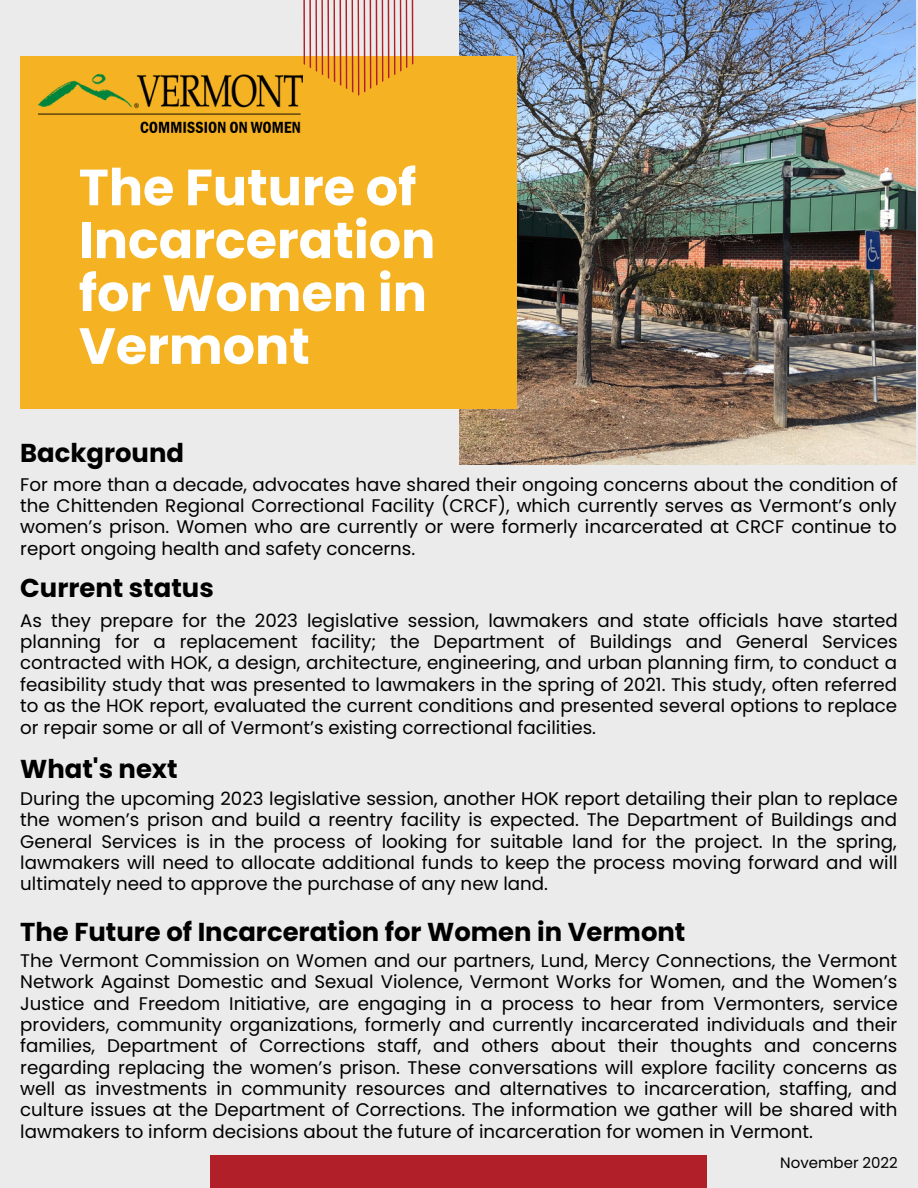
<style>
.page{position:relative;width:918px;height:1188px;background:#ebebeb}
.page>*{position:absolute;margin:0;border:0;box-sizing:border-box;transform-origin:0 0}
.t1{font:700 50.85px/52.8px "Poppins";color:#fff}
.t2{font:700 25.8px "Poppins";color:#000}
.t3{font:18.3px/21.3px "Poppins";color:#000;text-align:justify}
.t4{font:15px "Poppins";color:#000}
</style>
<div class="page">
<img style="left:459px;top:0;width:457px;height:465px">
<div style="left:20px;top:56px;width:496px;height:353px;background:#f5b324"></div>
<div style="left:211px;top:1155px;width:496px;height:33px;background:#b12029"></div>
<svg style="left:303px;top:0;width:110px;height:96px"></svg>
<img style="left:38px;top:74px;width:265px;height:59px">
<h1 class="t1" style="left:79px;top:161px;width:358px">The Future of<br>Incarceration for Women in<br>Vermont</h1>
<h2 class="t2" style="left:20px;top:435px;width:165px">Background</h2>
<p class="t3" style="left:20px;top:474px;width:879px">For more than a decade, advocates have shared their ongoing concerns about the condition of the Chittenden Regional Correctional Facility (CRCF), which currently serves as Vermont’s only women’s prison. Women who are currently or were formerly incarcerated at CRCF continue to report ongoing health and safety concerns.</p>
<h2 class="t2" style="left:20px;top:570px;width:195px">Current status</h2>
<p class="t3" style="left:20px;top:610px;width:879px">As they prepare for the 2023 legislative session, lawmakers and state officials have started planning for a replacement facility; the Department of Buildings and General Services contracted with HOK, a design, architecture, engineering, and urban planning firm, to conduct a feasibility study that was presented to lawmakers in the spring of 2021. This study, often referred to as the HOK report, evaluated the current conditions and presented several options to replace or repair some or all of Vermont’s existing correctional facilities.</p>
<h2 class="t2" style="left:20px;top:751px;width:159px">What's next</h2>
<p class="t3" style="left:20px;top:788px;width:879px">During the upcoming 2023 legislative session, another HOK report detailing their plan to replace the women’s prison and build a reentry facility is expected. The Department of Buildings and General Services is in the process of looking for suitable land for the project. In the spring, lawmakers will need to allocate additional funds to keep the process moving forward and will ultimately need to approve the purchase of any new land.</p>
<h2 class="t2" style="left:20px;top:913px;width:667px">The Future of Incarceration for Women in Vermont</h2>
<p class="t3" style="left:20px;top:950px;width:879px">The Vermont Commission on Women and our partners, Lund, Mercy Connections, the Vermont Network Against Domestic and Sexual Violence, Vermont Works for Women, and the Women’s Justice and Freedom Initiative, are engaging in a process to hear from Vermonters, service providers, community organizations, formerly and currently incarcerated individuals and their families, Department of Corrections staff, and others about their thoughts and concerns regarding replacing the women’s prison. These conversations will explore facility concerns as well as investments in community resources and alternatives to incarceration, staffing, and culture issues at the Department of Corrections. The information we gather will be shared with lawmakers to inform decisions about the future of incarceration for women in Vermont.</p>
<p class="t4" style="left:780px;top:1152px;width:119px">November 2022</p>
</div>
